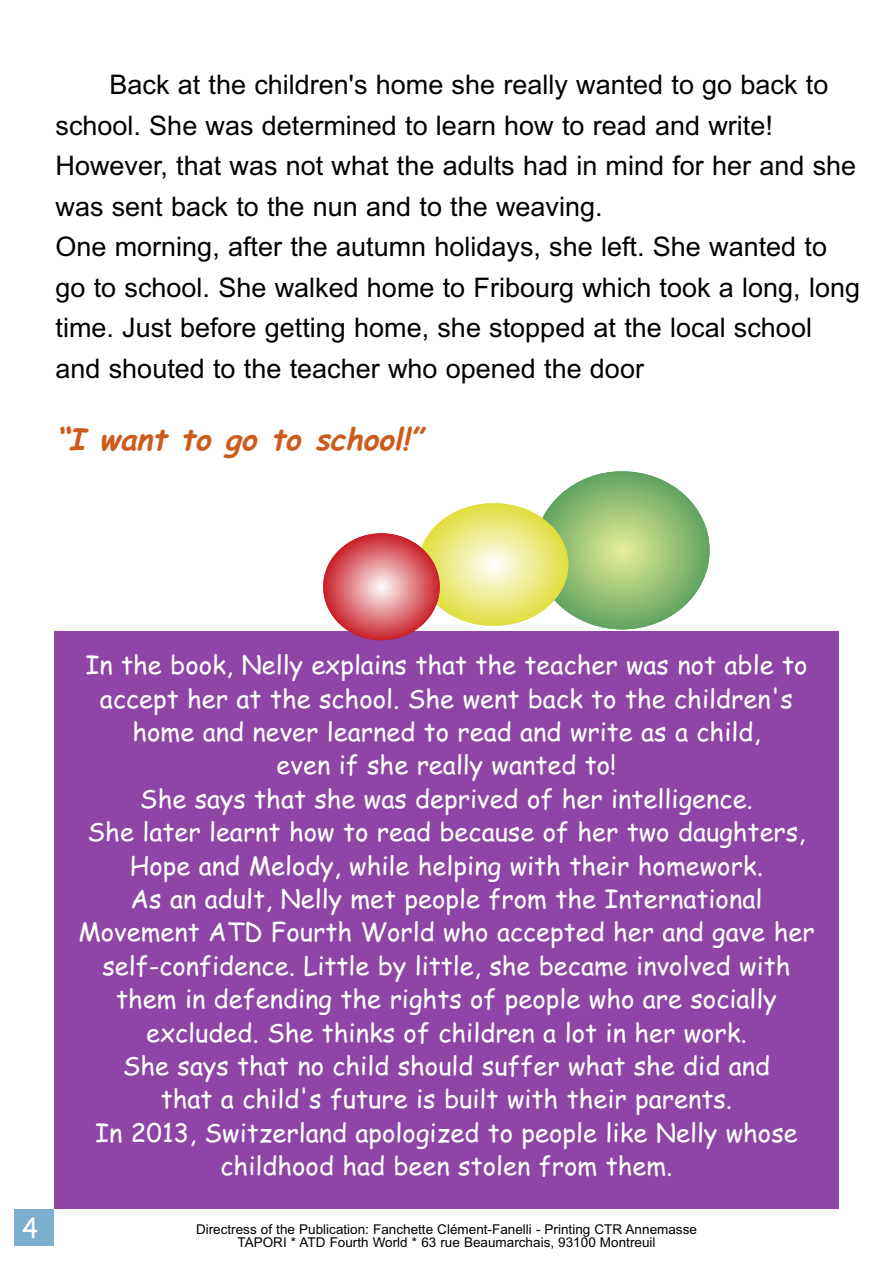
<style>
.page{position:relative;width:893px;height:1263px;background:#fff}
.page>*{position:absolute;margin:0;border:0;box-sizing:border-box;transform-origin:0 0}
.t1{font:italic 700 30px "Comic Sans MS";color:#cc5b1c}
.t2{font:27px/40.5px "Arial";color:#000}
.t3{font:27px "Comic Sans MS";color:#fff}
.t4{font:25.5px/33.5px "Comic Sans MS";color:#fff;text-align:center}
.t5{font:13.5px/13.5px "Arial";color:#000;text-align:center}
</style>
<div class="page">
<svg style="left:535px;top:471px;width:175px;height:158px;background:#91bd74"></svg>
<div style="left:54px;top:631px;width:785px;height:578px;background:#8e45a5"></div>
<svg style="left:419px;top:503px;width:149px;height:123px;background:#eae97f"></svg>
<svg style="left:323px;top:533px;width:117px;height:107px;background:#da696e"></svg>
<div style="left:14px;top:1209px;width:40px;height:37px;background:#7caece"></div>
<p class="t2" style="left:55px;top:65px;width:806px;text-indent:54px">Back at the children's home she really wanted to go back to school. She was determined to learn how to read and write!<br>However, that was not what the adults had in mind for her and she was sent back to the nun and to the weaving.<br>One morning, after the autumn holidays, she left. She wanted to go to school. She walked home to Fribourg which took a long, long time. Just before getting home, she stopped at the local school and shouted to the teacher who opened the door</p>
<p class="t1" style="left:55px;top:422px;width:377px">“I want to go to school!”</p>
<p class="t4" style="left:78px;top:649px;width:738px">In the book, Nelly explains that the teacher was not able to accept her at the school. She went back to the children's home and never learned to read and write as a child,<br>even if she really wanted to!<br>She says that she was deprived of her intelligence.<br>She later learnt how to read because of her two daughters, Hope and Melody, while helping with their homework.<br>As an adult, Nelly met people from the International Movement ATD Fourth World who accepted her and gave her self-confidence. Little by little, she became involved with them in defending the rights of people who are socially excluded. She thinks of children a lot in her work.<br>She says that no child should suffer what she did and<br>that a child's future is built with their parents.<br>In 2013, Switzerland apologized to people like Nelly whose childhood had been stolen from them.</p>
<p class="t3" style="left:22px;top:1213px;width:18px">4</p>
<p class="t5" style="left:196px;top:1222px;width:502px">Directress of the Publication: Fanchette Clément-Fanelli - Printing CTR Annemasse<br>TAPORI * ATD Fourth World * 63 rue Beaumarchais, 93100 Montreuil</p>
</div>
